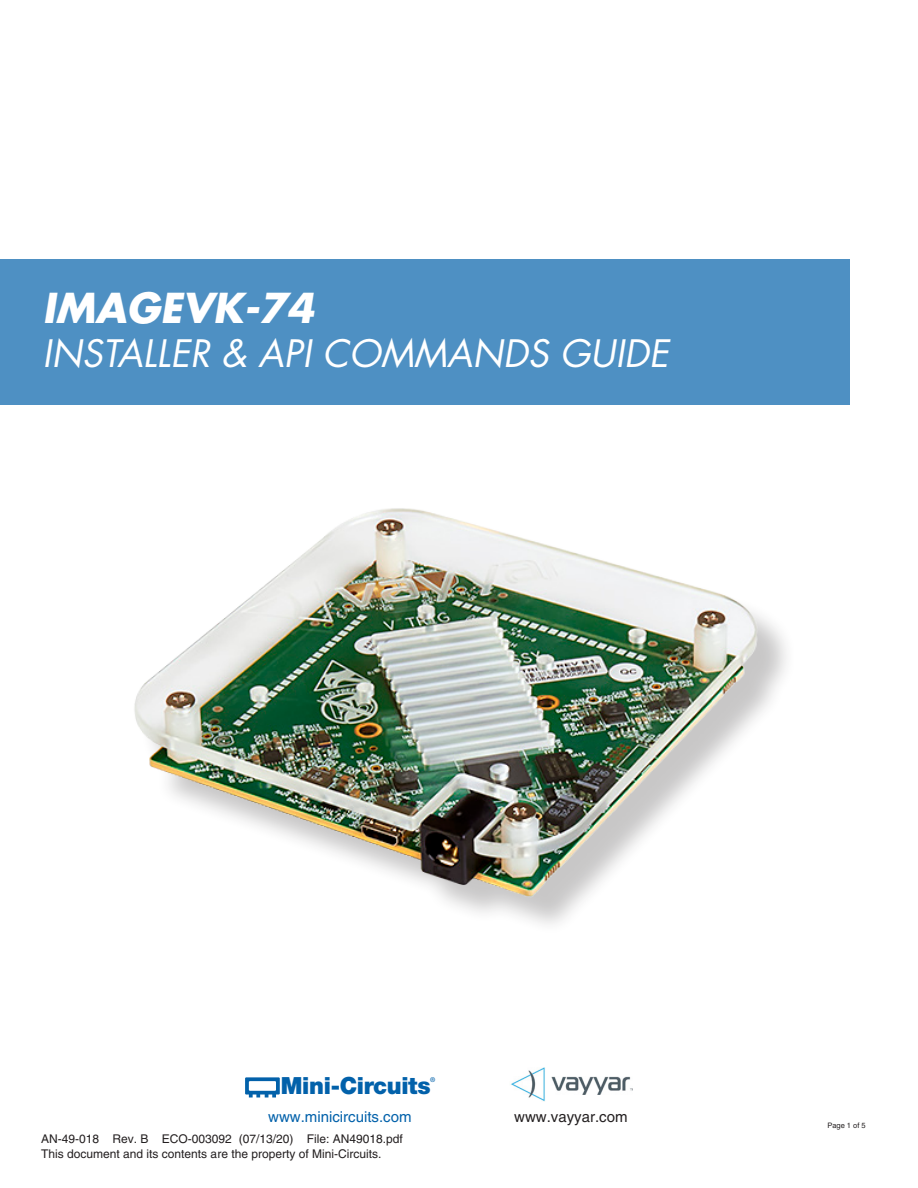
<style>
.page{position:relative;width:918px;height:1188px;background:#fff}
.page>*{position:absolute;margin:0;border:0;box-sizing:border-box;transform-origin:0 0}
.t1{font:italic 700 40.2px "Futura";color:#fff}
.t2{font:italic 36.75px "Futura";color:#fff}
.t3{font:900 23.7px "Helvetica Neue";letter-spacing:-.015em;color:#0261aa}
.t4{font:15px "Helvetica";color:#0261aa}
.t5{font:15px "Helvetica";color:#231f20}
.t6{font:12px "Helvetica";color:#231f20}
.t7{font:7.5px "Helvetica";color:#231f20}
.t8{font:500 6.6px "Helvetica Neue";color:#0261aa}
</style>
<div class="page">
<svg style="left:245px;top:1077px;width:35px;height:20px"></svg>
<img style="left:511px;top:1068px;width:121px;height:34px">
<div style="left:0;top:259px;width:850px;height:146px;background:#4e90c3"></div>
<img style="left:134px;top:508px;width:649px;height:399px">
<p class="t1" style="left:43px;top:281px;width:273px">IMAGEVK-74</p>
<p class="t2" style="left:43px;top:330px;width:628px">INSTALLER &amp; API COMMANDS GUIDE</p>
<h3 class="t3" style="left:281px;top:1072px;width:151px">Mini-Circuits</h3>
<p class="t8" style="left:430px;top:1076px;width:7px">®</p>
<p class="t4" style="left:268px;top:1108px;width:145px">www.minicircuits.com</p>
<p class="t5" style="left:514px;top:1108px;width:115px">www.vayyar.com</p>
<p class="t6" style="left:41px;top:1132px;width:363px">AN-49-018 Rev. B ECO-003092 (07/13/20) File: AN49018.pdf</p>
<p class="t6" style="left:41px;top:1147px;width:342px">This document and its contents are the property of Mini-Circuits.</p>
<p class="t7" style="left:828px;top:1121px;width:40px">Page 1 of 5</p>
</div>
